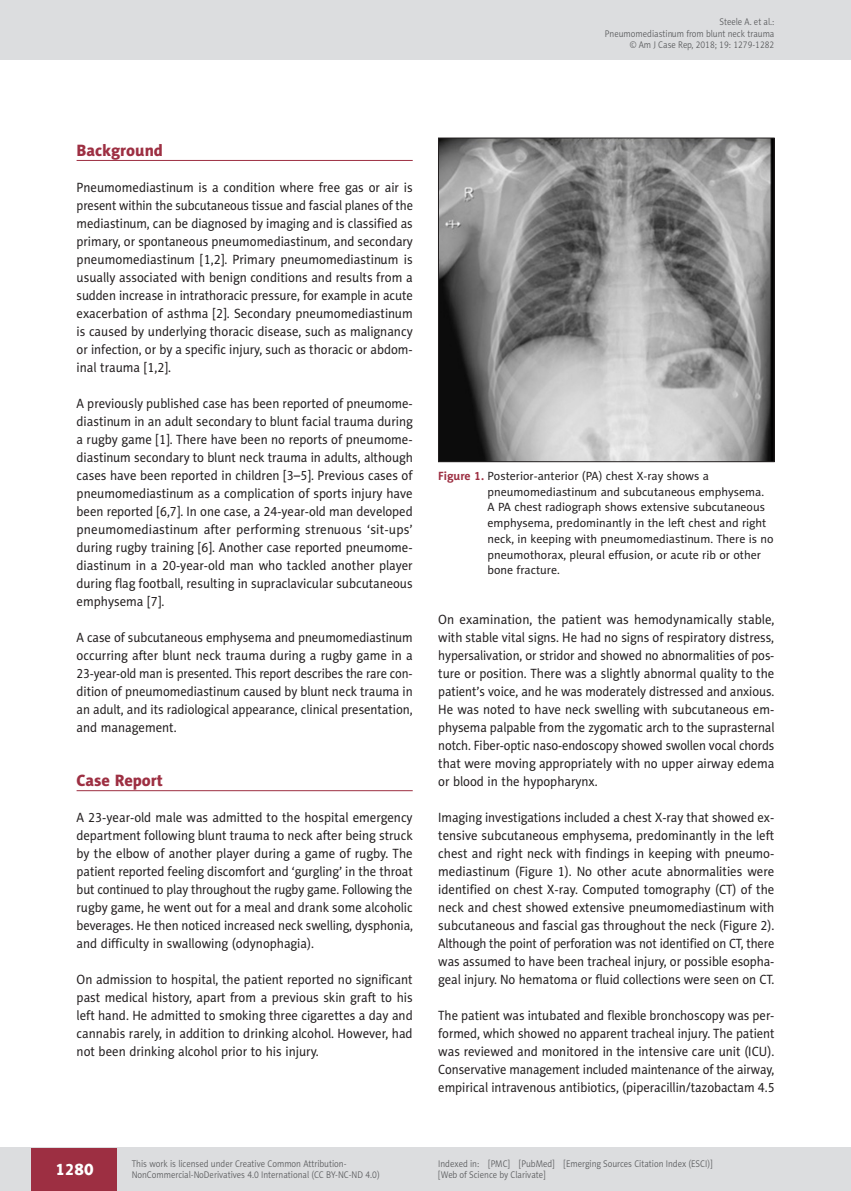
<style>
.page{position:relative;width:851px;height:1191px;background:#fff}
.page>*{position:absolute;margin:0;border:0;box-sizing:border-box;transform-origin:0 0}
.AJCR_Headline_1{font:16.5px "Naomi Sans EFN Heavy";color:#9d2f42}
.t1{font:16.5px "Naomi Sans EFN Heavy";color:#fff}
.AJCR_Body{font:13.5px/18px "Naomi Sans EFN";color:#231f20;text-align:justify;scale:.94 1}
.AJCR_Body-2{font:13.5px/18px "Naomi Sans EFN";color:#231f20;text-align:justify;scale:.95 1}
.AJCR_Body-3{font:13.5px/18px "Naomi Sans EFN";color:#231f20;text-align:justify;scale:.96 1}
.AJCR_Rycina_tytul{font:12px/15.8px "Naomi Sans EFN";color:#231f20}
.AJCR_pagina_zywa{font:9.75px/11.2px "Naomi Sans EFN Light";color:#57585a;scale:.9 1}
.AJCR_pagina_sygnatur{font:9.75px "Naomi Sans EFN Light";color:#57585a;scale:.9 1}
.s1{font-weight:700;color:#9d2f42}
</style>
<div class="page">
<hr style="left:77px;top:160px;width:335px;height:1px;background:#9d2f42">
<hr style="left:77px;top:790px;width:335px;height:1px;background:#9d2f42">
<img style="left:440px;top:140px;width:332px;height:320px">
<div style="left:438px;top:138px;width:336px;height:324px;border:1px solid #231f20"></div>
<div style="left:0;top:1148px;width:850px;height:43px;background:#dcdddf"></div>
<div style="left:32px;top:1147px;width:85px;height:43px;background:#9d2f42"></div>
<div style="left:0;top:0;width:850px;height:60px;background:#dcdddf"></div>
<hr style="left:850px;top:0;width:1px;height:60px;background:#dcdddf">
<p class="AJCR_pagina_zywa" style="left:604px;top:16px;width:190px;text-align:right">Steele A. et al.:<br>Pneumomediastinum from blunt neck trauma</p>
<p class="AJCR_pagina_sygnatur" style="left:629px;top:39px;width:162px">© Am J Case Rep, 2018; 19: 1279-1282</p>
<p class="AJCR_Headline_1" style="left:77px;top:140px;width:88px">Background</p>
<p class="AJCR_Body-2" style="left:77px;top:178px;width:355px">Pneumomediastinum is a condition where free gas or air is present within the subcutaneous tissue and fascial planes of the mediastinum, can be diagnosed by imaging and is classified as primary, or spontaneous pneumomediastinum, and secondary pneumomediastinum [1,2]. Primary pneumomediastinum is usually associated with benign conditions and results from a sudden increase in intrathoracic pressure, for example in acute exacerbation of asthma [2]. Secondary pneumomediastinum is caused by underlying thoracic disease, such as malignancy or infection, or by a specific injury, such as thoracic or abdom&shy;inal trauma [1,2].</p>
<p class="AJCR_Body" style="left:77px;top:394px;width:359px">A previously published case has been reported of pneumome&shy;diastinum in an adult secondary to blunt facial trauma during a rugby game [1]. There have been no reports of pneumome&shy;diastinum secondary to blunt neck trauma in adults, although cases have been reported in children [3–5]. Previous cases of pneumomediastinum as a complication of sports injury have been reported [6,7]. In one case, a 24-year-old man developed pneumomediastinum after performing strenuous ‘sit-ups’ during rugby training [6]. Another case reported pneumome&shy;diastinum in a 20-year-old man who tackled another player during flag football, resulting in supraclavicular subcutaneous emphysema [7].</p>
<p class="AJCR_Body" style="left:77px;top:628px;width:359px">A case of subcutaneous emphysema and pneumomediastinum occurring after blunt neck trauma during a rugby game in a 23-year-old man is presented. This report describes the rare con&shy;dition of pneumomediastinum caused by blunt neck trauma in an adult, and its radiological appearance, clinical presentation, and management.</p>
<p class="AJCR_Headline_1" style="left:77px;top:770px;width:88px">Case Report</p>
<p class="AJCR_Body-2" style="left:77px;top:808px;width:355px">A 23-year-old male was admitted to the hospital emergency department following blunt trauma to neck after being struck by the elbow of another player during a game of rugby. The patient reported feeling discomfort and ‘gurgling’ in the throat but continued to play throughout the rugby game. Following the rugby game, he went out for a meal and drank some alcoholic beverages. He then noticed increased neck swelling, dysphonia, and difficulty in swallowing (odynophagia).</p>
<p class="AJCR_Body-2" style="left:77px;top:970px;width:355px">On admission to hospital, the patient reported no significant past medical history, apart from a previous skin graft to his left hand. He admitted to smoking three cigarettes a day and cannabis rarely, in addition to drinking alcohol. However, had not been drinking alcohol prior to his injury.</p>
<p class="AJCR_Rycina_tytul" style="left:487px;top:468px;width:287px;text-indent:-49px"><span class="s1">Figure 1.</span> Posterior-anterior (PA) chest X-ray shows a pneumomediastinum and subcutaneous emphysema.<br>A PA chest radiograph shows extensive subcutaneous emphysema, predominantly in the left chest and right neck, in keeping with pneumomediastinum. There is no pneumothorax, pleural effusion, or acute rib or other bone fracture.</p>
<p class="AJCR_Body-3" style="left:438px;top:610px;width:352px">On examination, the patient was hemodynamically stable, with stable vital signs. He had no signs of respiratory distress, hypersalivation, or stridor and showed no abnormalities of pos&shy;ture or position. There was a slightly abnormal quality to the patient’s voice, and he was moderately distressed and anxious.<br>He was noted to have neck swelling with subcutaneous em&shy;physema palpable from the zygomatic arch to the suprasternal notch. Fiber-optic naso-endoscopy showed swollen vocal chords that were moving appropriately with no upper airway edema or blood in the hypopharynx.</p>
<p class="AJCR_Body" style="left:438px;top:808px;width:359px">Imaging investigations included a chest X-ray that showed ex&shy;tensive subcutaneous emphysema, predominantly in the left chest and right neck with findings in keeping with pneumo&shy;mediastinum (Figure 1). No other acute abnormalities were identified on chest X-ray. Computed tomography (CT) of the neck and chest showed extensive pneumomediastinum with subcutaneous and fascial gas throughout the neck (Figure 2).<br>Although the point of perforation was not identified on CT, there was assumed to have been tracheal injury, or possible esopha&shy;geal injury. No hematoma or fluid collections were seen on CT.</p>
<p class="AJCR_Body" style="left:438px;top:1006px;width:359px">The patient was intubated and flexible bronchoscopy was per&shy;formed, which showed no apparent tracheal injury. The patient was reviewed and monitored in the intensive care unit (ICU).<br>Conservative management included maintenance of the airway, empirical intravenous antibiotics, (piperacillin/tazobactam 4.5</p>
<p class="t1" style="left:55px;top:1159px;width:40px">1280</p>
<p class="AJCR_pagina_zywa" style="left:132px;top:1158px;width:277px">This work is licensed under Creative Common Attribution-<br>NonCommercial-NoDerivatives 4.0 International (CC BY-NC-ND 4.0)</p>
<p class="AJCR_pagina_zywa" style="left:438px;top:1158px;width:306px">Indexed in: [PMC] [PubMed] [Emerging Sources Citation Index (ESCI)] [Web of Science by Clarivate]</p>
</div>
